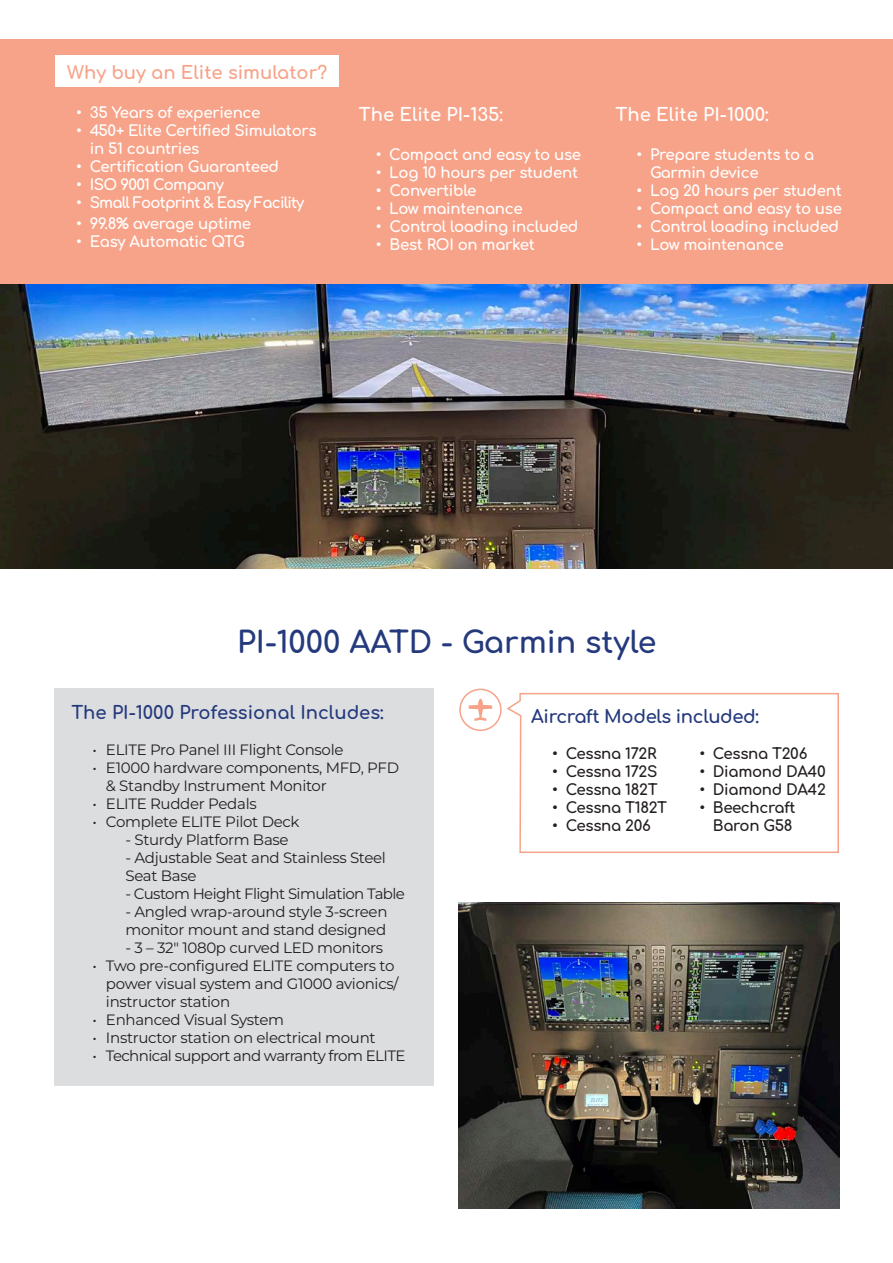
<style>
.page{position:relative;width:893px;height:1263px;background:#fff}
.page>*{position:absolute;margin:0;border:0;box-sizing:border-box;transform-origin:0 0}
.t1{font:30px "Comfortaa";color:#253a7d}
.t2{font:18px "Comfortaa";color:#253a7d}
.t3{font:18px "Comfortaa";color:#fff}
.t4{font:18px "Comfortaa";letter-spacing:-.02em;color:#253a7d}
.t5{font:18px "Comfortaa";color:#f7a389}
.t6{font:100 15px/18px "Montserrat";letter-spacing:-.02em;color:#231f20}
.t7{font:15px/18px "Comfortaa";letter-spacing:-.02em;color:#fff}
.t8{font:15px "Comfortaa";letter-spacing:-.02em;color:#231f20}
.t9{font:100 15px "Montserrat";letter-spacing:-.04em;color:#231f20}
.t10{font:15px "Comfortaa";letter-spacing:-.055em;color:#fff}
.t11{font:15px "Comfortaa";letter-spacing:-.04em;color:#fff}
</style>
<div class="page">
<img style="left:459px;top:903px;width:380px;height:306px">
<div style="left:54px;top:689px;width:380px;height:397px;background:#dcdddf"></div>
<img style="left:0;top:284px;width:893px;height:285px">
<div style="left:0;top:39px;width:893px;height:245px;background:#f7a389"></div>
<div style="left:55px;top:55px;width:283px;height:32px;background:#fff"></div>
<svg style="left:469px;top:699px;width:23px;height:22px"></svg>
<div style="left:459px;top:689px;width:43px;height:42px;border:2px solid #f7a389;border-radius:50%"></div>
<svg style="left:506px;top:692px;width:333px;height:161px"></svg>
<p class="t5" style="left:67px;top:56px;width:262px">Why buy an Elite simulator?</p>
<p class="t7" style="left:76px;top:102px;width:186px">• 35 Years of experience</p>
<p class="t7" style="left:90px;top:120px;width:228px;text-indent:-14px">• 450+ Elite Certified Simulators in 51 countries</p>
<p class="t7" style="left:76px;top:156px;width:204px">• Certification Guaranteed</p>
<p class="t11" style="left:76px;top:171px;width:149px">• ISO 9001 Company</p>
<p class="t10" style="left:76px;top:189px;width:230px">• Small Footprint &amp; Easy Facility</p>
<p class="t7" style="left:76px;top:213px;width:176px">• 99.8% average uptime</p>
<p class="t7" style="left:76px;top:231px;width:170px">• Easy Automatic QTG</p>
<p class="t3" style="left:359px;top:98px;width:146px">The Elite PI-135:</p>
<p class="t7" style="left:376px;top:144px;width:207px">• Compact and easy to use</p>
<p class="t7" style="left:376px;top:162px;width:204px">• Log 10 hours per student</p>
<p class="t7" style="left:376px;top:180px;width:102px">• Convertible</p>
<p class="t7" style="left:376px;top:198px;width:149px">• Low maintenance</p>
<p class="t7" style="left:376px;top:216px;width:204px">• Control loading included</p>
<p class="t7" style="left:376px;top:234px;width:160px">• Best ROI on market</p>
<p class="t3" style="left:615px;top:98px;width:155px">The Elite PI-1000:</p>
<p class="t7" style="left:650px;top:144px;width:166px;text-indent:-14px">• Prepare students to a<br>Garmin device</p>
<p class="t7" style="left:636px;top:180px;width:207px">• Log 20 hours per student</p>
<p class="t7" style="left:636px;top:198px;width:207px">• Compact and easy to use</p>
<p class="t7" style="left:636px;top:216px;width:204px">• Control loading included</p>
<p class="t7" style="left:636px;top:234px;width:149px">• Low maintenance</p>
<p class="t1" style="left:237px;top:615px;width:421px">PI-1000 AATD - Garmin style</p>
<p class="t2" style="left:71px;top:696px;width:314px">The PI-1000 Professional Includes:</p>
<p class="t6" style="left:92px;top:740px;width:253px">• ELITE Pro Panel III Flight Console</p>
<p class="t6" style="left:106px;top:758px;width:295px;text-indent:-14px">• E1000 hardware components, MFD, PFD &amp; Standby Instrument Monitor</p>
<p class="t6" style="left:92px;top:794px;width:166px">• ELITE Rudder Pedals</p>
<p class="t6" style="left:92px;top:812px;width:209px">• Complete ELITE Pilot Deck</p>
<p class="t6" style="left:125px;top:830px;width:165px">- Sturdy Platform Base</p>
<p class="t6" style="left:125px;top:848px;width:262px">- Adjustable Seat and Stainless Steel<br>Seat Base</p>
<p class="t9" style="left:125px;top:884px;width:281px">- Custom Height Flight Simulation Table</p>
<p class="t6" style="left:125px;top:902px;width:264px">- Angled wrap-around style 3-screen monitor mount and stand designed</p>
<p class="t6" style="left:125px;top:938px;width:259px">- 3 – 32″ 1080p curved LED monitors</p>
<p class="t6" style="left:106px;top:956px;width:294px;text-indent:-14px">• Two pre-configured ELITE computers to power visual system and G1000 avionics/ instructor station</p>
<p class="t6" style="left:92px;top:1010px;width:193px">• Enhanced Visual System</p>
<p class="t6" style="left:92px;top:1028px;width:285px">• Instructor station on electrical mount</p>
<p class="t9" style="left:92px;top:1046px;width:314px">• Technical support and warranty from ELITE</p>
<p class="t4" style="left:531px;top:701px;width:229px">Aircraft Models included:</p>
<p class="t8" style="left:552px;top:740px;width:106px">• Cessna 172R</p>
<p class="t8" style="left:699px;top:740px;width:110px">• Cessna T206</p>
<p class="t8" style="left:552px;top:758px;width:107px">• Cessna 172S</p>
<p class="t8" style="left:699px;top:758px;width:128px">• Diamond DA40</p>
<p class="t8" style="left:552px;top:776px;width:107px">• Cessna 182T</p>
<p class="t8" style="left:699px;top:776px;width:128px">• Diamond DA42</p>
<p class="t8" style="left:552px;top:794px;width:116px">• Cessna T182T</p>
<p class="t8" style="left:699px;top:794px;width:98px">• Beechcraft</p>
<p class="t8" style="left:552px;top:812px;width:100px">• Cessna 206</p>
<p class="t8" style="left:713px;top:812px;width:81px">Baron G58</p>
</div>
